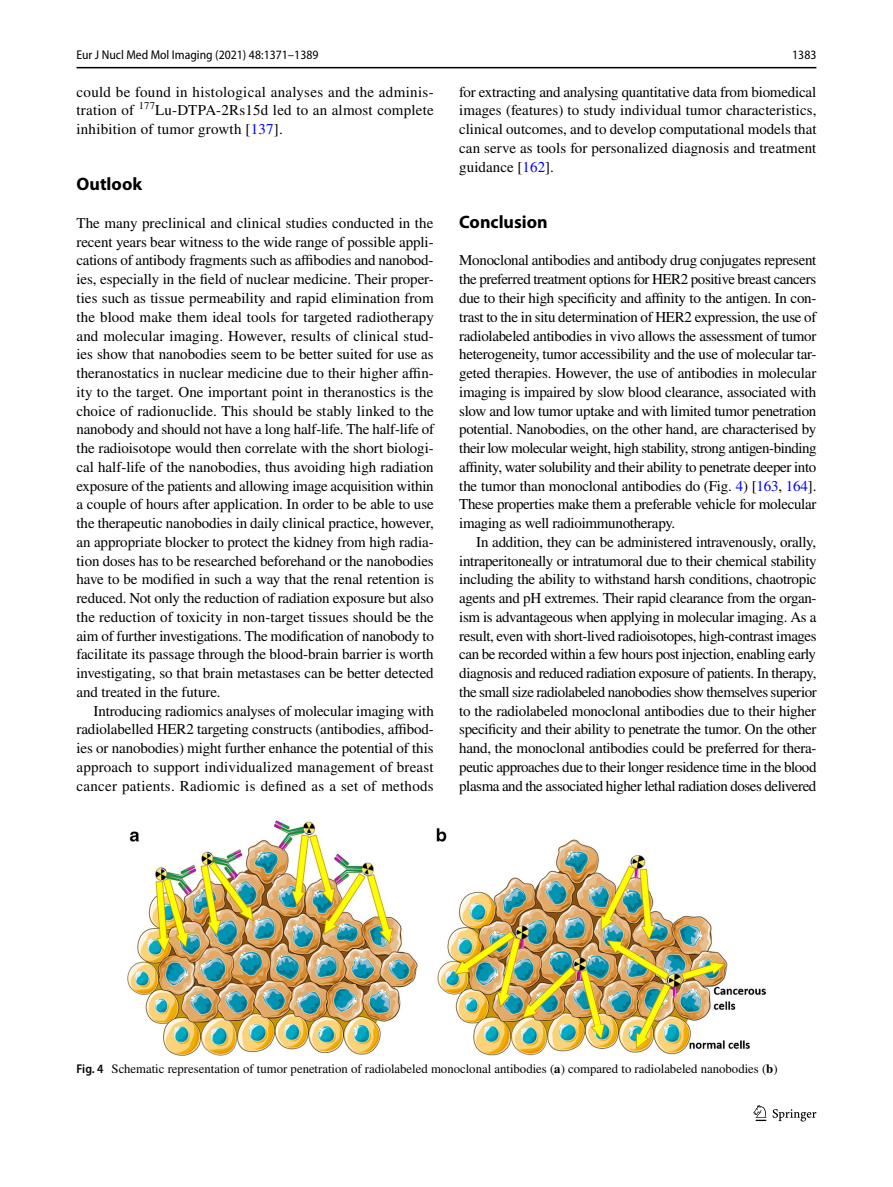
<style>
.page{position:relative;width:893px;height:1187px;background:#fff}
.page>*{position:absolute;margin:0;border:0;box-sizing:border-box;transform-origin:0 0}
.t1{font:700 18px "Myriad Pro";color:#000}
.t2{font:15px/18.8px "STIX";color:#000;text-align:justify}
.t3{font:12.75px "STIX";color:#000}
.t4{font:12.75px "Myriad Pro Semi Cn 4";color:#000}
.t5{font:semi-condensed 12.75px "Myriad Pro";color:#000}
.s1{color:#00f}
.s2{font-family:"Myriad Pro";font-weight:600;font-stretch:semi-condensed}
.s3{font-weight:700}
</style>
<div class="page">
<hr style="left:77px;top:67px;width:739px;height:1px;background:#000">
<svg style="left:753px;top:1105px;width:13px;height:15px"></svg>
<svg style="left:773px;top:1109px;width:43px;height:12px"></svg>
<img style="left:128px;top:820px;width:637px;height:235px">
<p class="t4" style="left:77px;top:48px;width:243px">Eur J Nucl Med Mol Imaging (2021) 48:1371–1389</p>
<p class="t5" style="left:792px;top:48px;width:26px">1383</p>
<p class="t2" style="left:77px;top:83px;width:359px">could be found in histological analyses and the adminis&shy;tration of <sup>177</sup>Lu-DTPA-2Rs15d led to an almost complete inhibition of tumor growth [<span class="s1">137</span>].</p>
<p class="t2" style="left:459px;top:83px;width:359px">for extracting and analysing quantitative data from biomedical images (features) to study individual tumor characteristics, clinical outcomes, and to develop computational models that can serve as tools for personalized diagnosis and treatment guidance [<span class="s1">162</span>].</p>
<p class="t1" style="left:77px;top:173px;width:67px">Outlook</p>
<p class="t2" style="left:77px;top:214px;width:359px">The many preclinical and clinical studies conducted in the recent years bear witness to the wide range of possible appli&shy;cations of antibody fragments such as affibodies and nanobod&shy;ies, especially in the field of nuclear medicine. Their proper&shy;ties such as tissue permeability and rapid elimination from the blood make them ideal tools for targeted radiotherapy and molecular imaging. However, results of clinical stud&shy;ies show that nanobodies seem to be better suited for use as theranostatics in nuclear medicine due to their higher affin&shy;ity to the target. One important point in theranostics is the choice of radionuclide. This should be stably linked to the nanobody and should not have a long half-life. The half-life of the radioisotope would then correlate with the short biologi&shy;cal half-life of the nanobodies, thus avoiding high radiation exposure of the patients and allowing image acquisition within a couple of hours after application. In order to be able to use the therapeutic nanobodies in daily clinical practice, however, an appropriate blocker to protect the kidney from high radia&shy;tion doses has to be researched beforehand or the nanobodies have to be modified in such a way that the renal retention is reduced. Not only the reduction of radiation exposure but also the reduction of toxicity in non-target tissues should be the aim of further investigations. The modification of nanobody to facilitate its passage through the blood-brain barrier is worth investigating, so that brain metastases can be better detected and treated in the future.</p>
<p class="t2" style="left:77px;top:702px;width:359px;text-indent:17px">Introducing radiomics analyses of molecular imaging with radiolabelled HER2 targeting constructs (antibodies, affibod&shy;ies or nanobodies) might further enhance the potential of this approach to support individualized management of breast cancer patients. Radiomic is defined as a set of methods</p>
<p class="t1" style="left:459px;top:210px;width:90px">Conclusion</p>
<p class="t2" style="left:459px;top:252px;width:359px">Monoclonal antibodies and antibody drug conjugates represent the preferred treatment options for HER2 positive breast cancers due to their high specificity and affinity to the antigen. In con&shy;trast to the in situ determination of HER2 expression, the use of radiolabeled antibodies in vivo allows the assessment of tumor heterogeneity, tumor accessibility and the use of molecular tar&shy;geted therapies. However, the use of antibodies in molecular imaging is impaired by slow blood clearance, associated with slow and low tumor uptake and with limited tumor penetration potential. Nanobodies, on the other hand, are characterised by their low molecular weight, high stability, strong antigen-binding affinity, water solubility and their ability to penetrate deeper into the tumor than monoclonal antibodies do (Fig. <span class="s1">4</span>) [<span class="s1">163</span>, <span class="s1">164</span>].<br>These properties make them a preferable vehicle for molecular imaging as well radioimmunotherapy.</p>
<p class="t2" style="left:459px;top:533px;width:359px;text-indent:17px">In addition, they can be administered intravenously, orally, intraperitoneally or intratumoral due to their chemical stability including the ability to withstand harsh conditions, chaotropic agents and pH extremes. Their rapid clearance from the organ&shy;ism is advantageous when applying in molecular imaging. As a result, even with short-lived radioisotopes, high-contrast images can be recorded within a few hours post injection, enabling early diagnosis and reduced radiation exposure of patients. In therapy, the small size radiolabeled nanobodies show themselves superior to the radiolabeled monoclonal antibodies due to their higher specificity and their ability to penetrate the tumor. On the other hand, the monoclonal antibodies could be preferred for thera&shy;peutic approaches due to their longer residence time in the blood plasma and the associated higher lethal radiation doses delivered</p>
<p class="t3" style="left:77px;top:1060px;width:703px"><span class="s2">Fig. 4</span> Schematic representation of tumor penetration of radiolabeled monoclonal antibodies (<span class="s3">a</span>) compared to radiolabeled nanobodies (<span class="s3">b</span>)</p>
</div>
